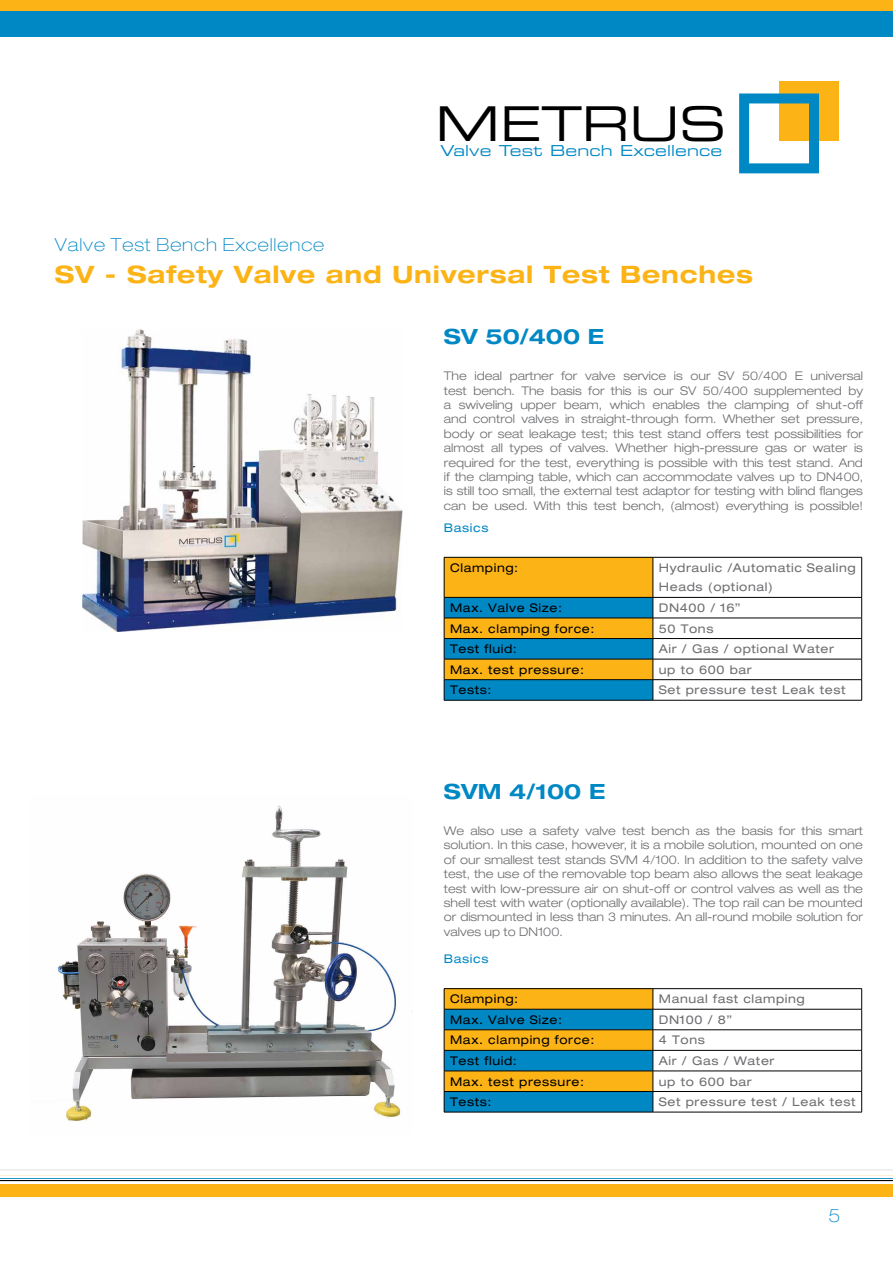
<style>
.page{position:relative;width:893px;height:1263px;background:#fff}
.page>*{position:absolute;margin:0;border:0;box-sizing:border-box;transform-origin:0 0}
.t1{font:48px "Eurostile LT Std Ex 2";color:#000}
.t2{font:700 expanded 24px "Helvetica Neue LT Std";letter-spacing:.035em;color:#fcb316}
.t3{font:700 expanded 21px "Helvetica Neue LT Std";color:#0088c5}
.t4{font:100 expanded 18px "Helvetica Neue LT Std";letter-spacing:.05em;color:#0088c5}
.t5{font:15.15px "Eurostile LT Std Ex 2";letter-spacing:.01em;color:#0088c5}
.t6{font:300 expanded 12px/14.4px "Helvetica Neue LT Std";color:#6d6e71;text-align:justify}
.t7{font:expanded 12px/19.5px "Helvetica Neue LT Std";letter-spacing:.05em;color:#6d6e71}
.t8{font:expanded 12px "Helvetica Neue LT Std";letter-spacing:.05em;color:#000}
.t9{font:expanded 12px "Helvetica Neue LT Std";letter-spacing:.05em;color:#0088c5}
</style>
<div class="page">
<img style="left:83px;top:329px;width:320px;height:302px">
<div style="left:444px;top:557px;width:209px;height:40px;background:#fcb316"></div>
<hr style="left:444px;top:557px;width:209px;height:1px;background:#000">
<hr style="left:444px;top:557px;width:1px;height:40px;background:#000">
<hr style="left:653px;top:557px;width:209px;height:1px;background:#000">
<hr style="left:653px;top:557px;width:1px;height:40px;background:#000">
<hr style="left:861px;top:557px;width:1px;height:40px;background:#000">
<hr style="left:653px;top:597px;width:209px;height:1px;background:#000">
<hr style="left:653px;top:618px;width:209px;height:1px;background:#000">
<hr style="left:653px;top:638px;width:209px;height:1px;background:#000">
<hr style="left:653px;top:659px;width:209px;height:1px;background:#000">
<hr style="left:653px;top:679px;width:209px;height:1px;background:#000">
<svg style="left:444px;top:597px;width:210px;height:103px;background:#5e8f77"></svg>
<svg style="left:861px;top:598px;width:1px;height:102px"></svg>
<hr style="left:444px;top:700px;width:209px;height:1px;background:#000">
<hr style="left:653px;top:700px;width:209px;height:1px;background:#000">
<hr style="left:444px;top:988px;width:209px;height:1px;background:#000">
<hr style="left:653px;top:988px;width:209px;height:1px;background:#000">
<hr style="left:653px;top:1009px;width:209px;height:1px;background:#000">
<hr style="left:653px;top:1029px;width:209px;height:1px;background:#000">
<hr style="left:653px;top:1050px;width:209px;height:1px;background:#000">
<hr style="left:653px;top:1071px;width:209px;height:1px;background:#000">
<hr style="left:653px;top:1091px;width:209px;height:1px;background:#000">
<svg style="left:444px;top:989px;width:210px;height:123px;background:#769366"></svg>
<svg style="left:861px;top:989px;width:1px;height:123px"></svg>
<hr style="left:444px;top:1112px;width:209px;height:1px;background:#000">
<hr style="left:653px;top:1112px;width:209px;height:1px;background:#000">
<div style="left:779px;top:81px;width:60px;height:60px;background:#fcb316"></div>
<svg style="left:739px;top:93px;width:80px;height:80px"></svg>
<div style="left:0;top:0;width:893px;height:11px;background:#fcb316"></div>
<div style="left:0;top:11px;width:893px;height:25px;background:#0088c5"></div>
<div style="left:0;top:1184px;width:893px;height:12px;background:#fcb316"></div>
<img style="left:0;top:1169px;width:893px;height:13px">
<img style="left:57px;top:805px;width:356px;height:316px">
<h1 class="t1" style="left:435px;top:90px;width:292px">METRUS</h1>
<p class="t5" style="left:440px;top:140px;width:283px">Valve Test Bench Excellence</p>
<h3 class="t4" style="left:55px;top:234px;width:271px">Valve Test Bench Excellence</h3>
<h2 class="t2" style="left:55px;top:259px;width:700px">SV - Safety Valve and Universal Test Benches</h2>
<h3 class="t3" style="left:444px;top:323px;width:162px">SV 50/400 E</h3>
<p class="t6" style="left:444px;top:369px;width:421px">The ideal partner for valve service is our SV 50/400 E universal test bench. The basis for this is our SV 50/400 supplemented by a swiveling upper beam, which enables the clamping of shut-off and control valves in straight-through form. Whether set pressure, body or seat leakage test; this test stand offers test possibilities for almost all types of valves. Whether high-pressure gas or water is required for the test, everything is possible with this test stand. And if the clamping table, which can accommodate valves up to DN400, is still too small, the external test adaptor for testing with blind flanges can be used. With this test bench, (almost) everything is possible!</p>
<p class="t9" style="left:444px;top:520px;width:46px">Basics</p>
<p class="t8" style="left:450px;top:560px;width:70px">Clamping:</p>
<p class="t7" style="left:659px;top:558px;width:198px">Hydraulic /Automatic Sealing<br>Heads (optional)</p>
<p class="t8" style="left:450px;top:600px;width:113px">Max. Valve Size:</p>
<p class="t7" style="left:659px;top:598px;width:83px">DN400 / 16”</p>
<p class="t8" style="left:450px;top:621px;width:146px">Max. clamping force:</p>
<p class="t7" style="left:659px;top:618px;width:56px">50 Tons</p>
<p class="t8" style="left:450px;top:641px;width:68px">Test fluid:</p>
<p class="t7" style="left:659px;top:639px;width:176px">Air / Gas / optional Water</p>
<p class="t8" style="left:450px;top:662px;width:135px">Max. test pressure:</p>
<p class="t7" style="left:659px;top:659px;width:94px">up to 600 bar</p>
<p class="t8" style="left:450px;top:683px;width:43px">Tests:</p>
<p class="t7" style="left:659px;top:680px;width:188px">Set pressure test Leak test</p>
<h3 class="t3" style="left:444px;top:778px;width:163px">SVM 4/100 E</h3>
<p class="t6" style="left:444px;top:823px;width:421px">We also use a safety valve test bench as the basis for this smart solution. In this case, however, it is a mobile solution, mounted on one of our smallest test stands SVM 4/100. In addition to the safety valve test, the use of the removable top beam also allows the seat leakage test with low-pressure air on shut-off or control valves as well as the shell test with water (optionally available). The top rail can be mounted or dismounted in less than 3 minutes. An all-round mobile solution for valves up to DN100.</p>
<p class="t9" style="left:444px;top:951px;width:46px">Basics</p>
<p class="t8" style="left:450px;top:992px;width:70px">Clamping:</p>
<p class="t7" style="left:659px;top:989px;width:147px">Manual fast clamping</p>
<p class="t8" style="left:450px;top:1012px;width:113px">Max. Valve Size:</p>
<p class="t7" style="left:659px;top:1009px;width:75px">DN100 / 8”</p>
<p class="t8" style="left:450px;top:1033px;width:146px">Max. clamping force:</p>
<p class="t7" style="left:659px;top:1030px;width:47px">4 Tons</p>
<p class="t8" style="left:450px;top:1053px;width:68px">Test fluid:</p>
<p class="t7" style="left:659px;top:1051px;width:117px">Air / Gas / Water</p>
<p class="t8" style="left:450px;top:1074px;width:135px">Max. test pressure:</p>
<p class="t7" style="left:659px;top:1071px;width:94px">up to 600 bar</p>
<p class="t8" style="left:450px;top:1094px;width:43px">Tests:</p>
<p class="t7" style="left:659px;top:1092px;width:198px">Set pressure test / Leak test</p>
<h3 class="t4" style="left:828px;top:1205px;width:13px">5</h3>
</div>
